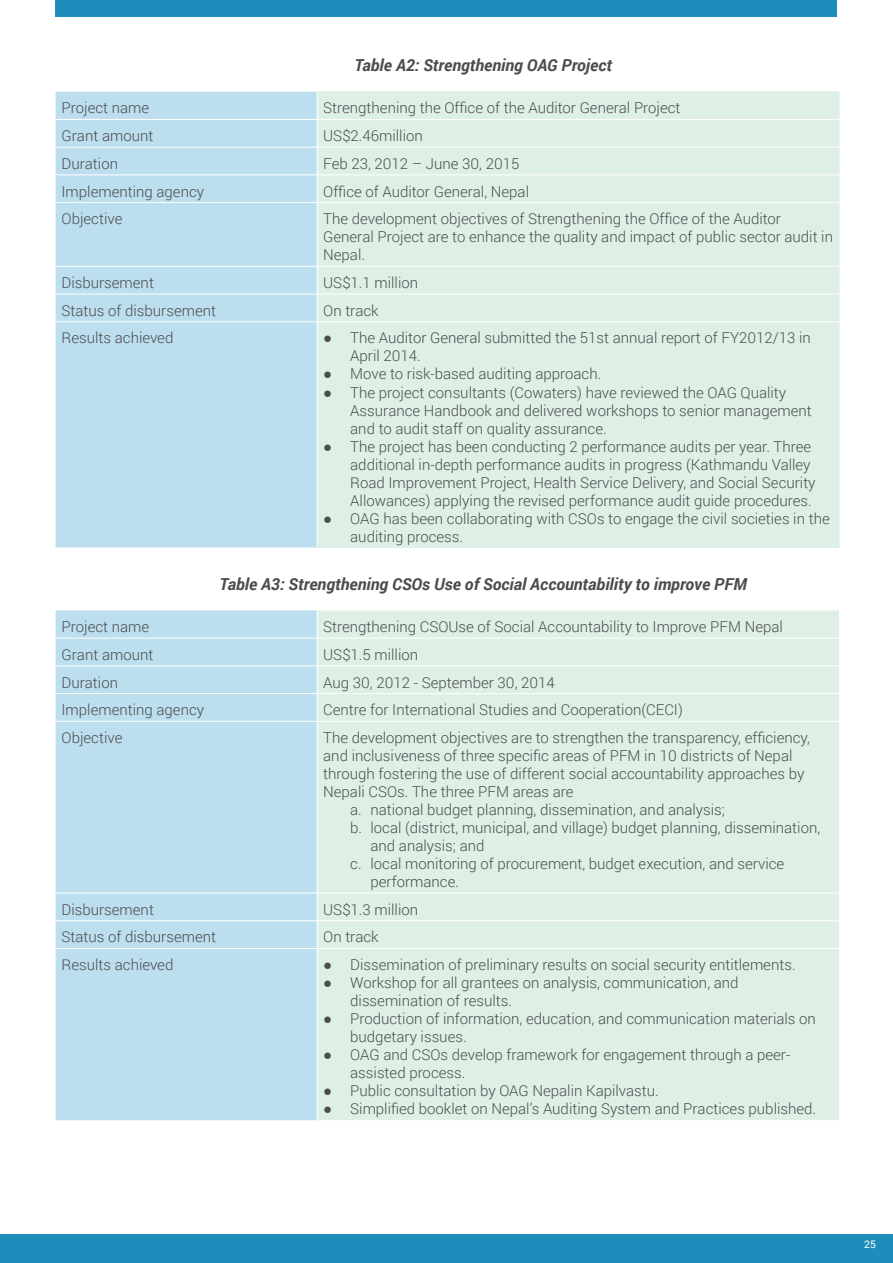
<style>
.page{position:relative;width:893px;height:1263px;background:#fff}
.page>*{position:absolute;margin:0;border:0;box-sizing:border-box;transform-origin:0 0}
.t1{font:italic 700 16.5px "Roboto";color:#4b4c4d}
.t2{font:300 15px/18px "Roboto";color:#4b4c4d}
.t3{font:10.5px "Roboto";color:#fff}
.s1{font-family:"Arial Narrow";font-weight:400}
</style>
<div class="page">
<div style="left:0;top:1234px;width:893px;height:29px;background:#1d8ebc"></div>
<div style="left:55px;top:0;width:782px;height:17px;background:#1d8ebc"></div>
<div style="left:56px;top:92px;width:261px;height:455px;background:#bcdeee"></div>
<div style="left:318px;top:92px;width:521px;height:455px;background:#def0e6"></div>
<hr style="left:317px;top:91px;width:522px;height:1px;background:#def0e6">
<svg style="left:839px;top:92px;width:1px;height:111px"></svg>
<hr style="left:839px;top:203px;width:1px;height:63px;background:#def0e6">
<svg style="left:839px;top:266px;width:1px;height:56px"></svg>
<hr style="left:839px;top:322px;width:1px;height:225px;background:#def0e6">
<hr style="left:317px;top:547px;width:522px;height:1px;background:#def0e6">
<hr style="left:56px;top:119px;width:261px;height:1px;background:#fff">
<hr style="left:317px;top:119px;width:522px;height:1px;background:#fff">
<hr style="left:56px;top:147px;width:261px;height:1px;background:#fff">
<hr style="left:317px;top:147px;width:522px;height:1px;background:#fff">
<hr style="left:56px;top:174px;width:261px;height:1px;background:#fff">
<hr style="left:317px;top:174px;width:522px;height:1px;background:#fff">
<hr style="left:56px;top:202px;width:261px;height:1px;background:#fff">
<hr style="left:317px;top:202px;width:522px;height:1px;background:#fff">
<hr style="left:56px;top:266px;width:261px;height:1px;background:#fff">
<hr style="left:317px;top:266px;width:522px;height:1px;background:#fff">
<hr style="left:56px;top:294px;width:261px;height:1px;background:#fff">
<hr style="left:317px;top:294px;width:522px;height:1px;background:#fff">
<hr style="left:56px;top:321px;width:261px;height:1px;background:#fff">
<hr style="left:317px;top:321px;width:522px;height:1px;background:#fff">
<div style="left:56px;top:610px;width:261px;height:510px;background:#bcdeee"></div>
<div style="left:318px;top:610px;width:521px;height:510px;background:#def0e6"></div>
<hr style="left:56px;top:638px;width:261px;height:1px;background:#fff">
<hr style="left:317px;top:638px;width:522px;height:1px;background:#fff">
<hr style="left:56px;top:665px;width:261px;height:1px;background:#fff">
<hr style="left:317px;top:665px;width:522px;height:1px;background:#fff">
<hr style="left:56px;top:693px;width:261px;height:1px;background:#fff">
<hr style="left:317px;top:693px;width:522px;height:1px;background:#fff">
<hr style="left:56px;top:721px;width:261px;height:1px;background:#fff">
<hr style="left:317px;top:721px;width:522px;height:1px;background:#fff">
<hr style="left:56px;top:893px;width:261px;height:1px;background:#fff">
<hr style="left:317px;top:893px;width:522px;height:1px;background:#fff">
<hr style="left:56px;top:920px;width:261px;height:1px;background:#fff">
<hr style="left:317px;top:920px;width:522px;height:1px;background:#fff">
<hr style="left:56px;top:948px;width:261px;height:1px;background:#fff">
<hr style="left:317px;top:948px;width:522px;height:1px;background:#fff">
<p class="t1" style="left:354px;top:54px;width:259px">Table A2: Strengthening OAG Project</p>
<p class="t2" style="left:62px;top:99px;width:89px">Project name</p>
<p class="t2" style="left:323px;top:99px;width:359px">Strengthening the Office of the Auditor General Project</p>
<p class="t2" style="left:62px;top:126px;width:93px">Grant amount</p>
<p class="t2" style="left:323px;top:126px;width:101px">US$2.46million</p>
<p class="t2" style="left:62px;top:154px;width:58px">Duration</p>
<p class="t2" style="left:323px;top:154px;width:198px">Feb 23, 2012 – June 30, 2015</p>
<p class="t2" style="left:62px;top:182px;width:144px">Implementing agency</p>
<p class="t2" style="left:323px;top:182px;width:207px">Office of Auditor General, Nepal</p>
<p class="t2" style="left:62px;top:209px;width:62px">Objective</p>
<p class="t2" style="left:323px;top:209px;width:511px">The development objectives of Strengthening the Office of the Auditor<br>General Project are to enhance the quality and impact of public sector audit in<br>Nepal.</p>
<p class="t2" style="left:62px;top:273px;width:94px">Disbursement</p>
<p class="t2" style="left:323px;top:273px;width:96px">US$1.1 million</p>
<p class="t2" style="left:62px;top:301px;width:156px">Status of disbursement</p>
<p class="t2" style="left:323px;top:301px;width:57px">On track</p>
<p class="t2" style="left:62px;top:329px;width:113px">Results achieved</p>
<p class="t2" style="left:350px;top:329px;width:462px;text-indent:-27px"><span class="s1">●</span> The Auditor General submitted the 51st annual report of FY2012/13 in<br>April 2014.</p>
<p class="t2" style="left:323px;top:365px;width:280px"><span class="s1">●</span> Move to risk-based auditing approach.</p>
<p class="t2" style="left:350px;top:383px;width:463px;text-indent:-27px"><span class="s1">●</span> The project consultants (Cowaters) have reviewed the OAG Quality<br>Assurance Handbook and delivered workshops to senior management and to audit staff on quality assurance.</p>
<p class="t2" style="left:350px;top:437px;width:467px;text-indent:-27px"><span class="s1">●</span> The project has been conducting 2 performance audits per year. Three additional in-depth performance audits in progress (Kathmandu Valley Road Improvement Project, Health Service Delivery, and Social Security Allowances) applying the revised performance audit guide procedures.</p>
<p class="t2" style="left:350px;top:509px;width:481px;text-indent:-27px"><span class="s1">●</span> OAG has been collaborating with CSOs to engage the civil societies in the auditing process.</p>
<p class="t1" style="left:220px;top:573px;width:529px">Table A3: Strengthening CSOs Use of Social Accountability to improve PFM</p>
<p class="t2" style="left:62px;top:617px;width:89px">Project name</p>
<p class="t2" style="left:323px;top:617px;width:461px">Strengthening CSOUse of Social Accountability to Improve PFM Nepal</p>
<p class="t2" style="left:62px;top:645px;width:93px">Grant amount</p>
<p class="t2" style="left:323px;top:645px;width:96px">US$1.5 million</p>
<p class="t2" style="left:62px;top:673px;width:58px">Duration</p>
<p class="t2" style="left:323px;top:673px;width:233px">Aug 30, 2012 - September 30, 2014</p>
<p class="t2" style="left:62px;top:700px;width:144px">Implementing agency</p>
<p class="t2" style="left:323px;top:700px;width:361px">Centre for International Studies and Cooperation(CECI)</p>
<p class="t2" style="left:62px;top:728px;width:62px">Objective</p>
<p class="t2" style="left:323px;top:728px;width:488px">The development objectives are to strengthen the transparency, efficiency, and inclusiveness of three specific areas of PFM in 10 districts of Nepal through fostering the use of different social accountability approaches by Nepali CSOs. The three PFM areas are</p>
<p class="t2" style="left:350px;top:800px;width:376px">a. national budget planning, dissemination, and analysis;</p>
<p class="t2" style="left:370px;top:818px;width:451px;text-indent:-20px">b. local (district, municipal, and village) budget planning, dissemination, and analysis; and</p>
<p class="t2" style="left:370px;top:854px;width:415px;text-indent:-20px">c. local monitoring of procurement, budget execution, and service performance.</p>
<p class="t2" style="left:62px;top:900px;width:94px">Disbursement</p>
<p class="t2" style="left:323px;top:900px;width:96px">US$1.3 million</p>
<p class="t2" style="left:62px;top:928px;width:156px">Status of disbursement</p>
<p class="t2" style="left:323px;top:928px;width:57px">On track</p>
<p class="t2" style="left:62px;top:955px;width:113px">Results achieved</p>
<p class="t2" style="left:323px;top:955px;width:474px"><span class="s1">●</span> Dissemination of preliminary results on social security entitlements.</p>
<p class="t2" style="left:350px;top:973px;width:390px;text-indent:-27px"><span class="s1">●</span> Workshop for all grantees on analysis, communication, and dissemination of results.</p>
<p class="t2" style="left:350px;top:1009px;width:467px;text-indent:-27px"><span class="s1">●</span> Production of information, education, and communication materials on budgetary issues.</p>
<p class="t2" style="left:350px;top:1045px;width:442px;text-indent:-27px"><span class="s1">●</span> OAG and CSOs develop framework for engagement through a peer&shy;assisted process.</p>
<p class="t2" style="left:323px;top:1081px;width:337px"><span class="s1">●</span> Public consultation by OAG Nepalin Kapilvastu.</p>
<p class="t2" style="left:323px;top:1099px;width:494px"><span class="s1">●</span> Simplified booklet on Nepal’s Auditing System and Practices published.</p>
<p class="t3" style="left:864px;top:1237px;width:13px">25</p>
</div>
